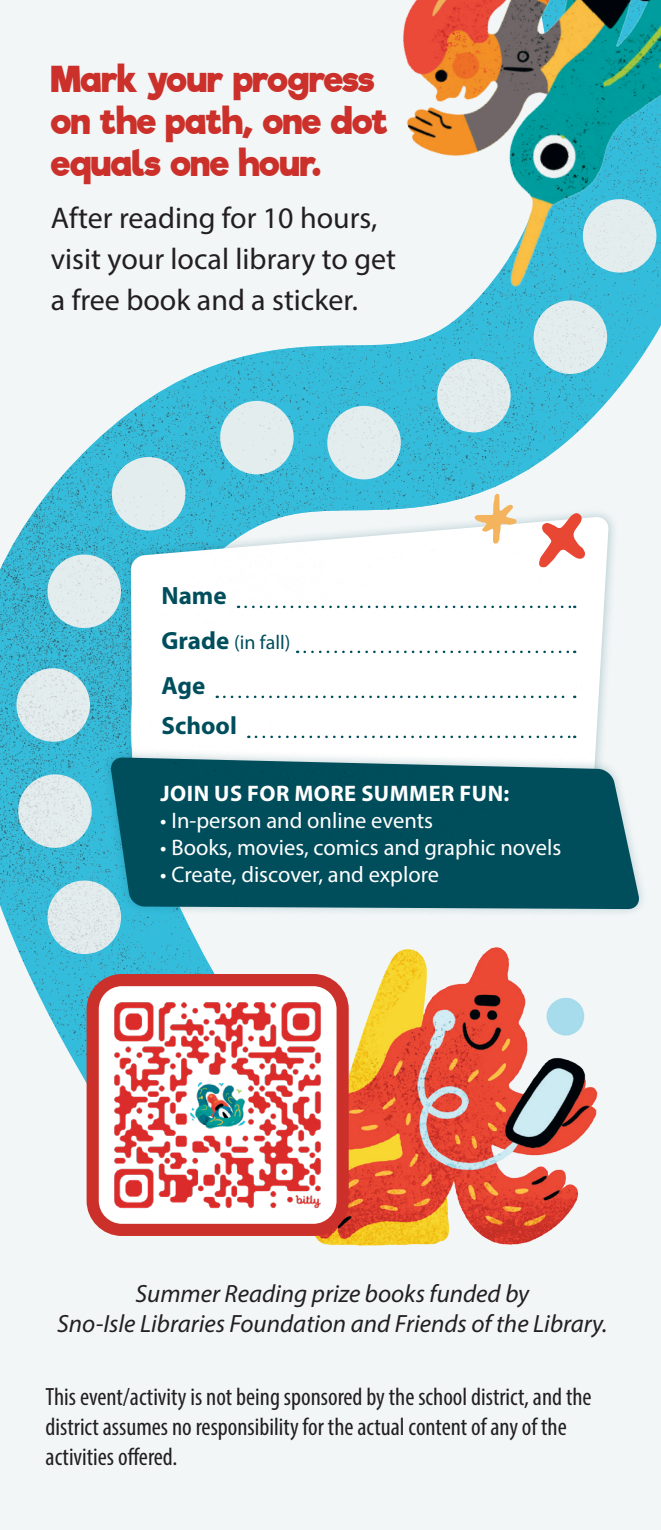
<style>
.page{position:relative;width:661px;height:1530px;background:#f2f6f7}
.page>*{position:absolute;margin:0;border:0;box-sizing:border-box;transform-origin:0 0}
.t1{font:700 35px/42px "Riffic Free";color:#cb312a}
.t2{font:30px/41px "Myriad Pro";color:#231f20}
.t3{font:condensed 25px/30px "Myriad Pro";color:#231f20}
.t4{font:italic 25px/30px "Myriad Pro";color:#231f20;text-align:center}
.t5{font:700 25px/40px "Myriad Pro";color:#004e5c}
.t6{font:22.5px "Myriad Pro";color:#fff}
.t7{font:700 22.5px "Myriad Pro";letter-spacing:.02em;color:#fff}
.t8{font:20px "Myriad Pro";color:#004e5c}
.s1{font-weight:700;font-size:25px}
</style>
<div class="page">
<img style="left:0;top:323px;width:661px;height:733px">
<img style="left:258px;top:954px;width:361px;height:292px">
<img style="left:403px;top:0;width:258px;height:323px">
<img style="left:93px;top:980px;width:249px;height:250px">
<div style="left:87px;top:974px;width:262px;height:262px;border:12px solid #cb312a;border-radius:29px"></div>
<img style="left:16px;top:199px;width:640px;height:755px">
<p class="t1" style="left:51px;top:58px;width:338px">Mark your progress on the path, one dot equals one hour.</p>
<p class="t2" style="left:51px;top:197px;width:347px">After reading for 10 hours, visit your local library to get a free book and a sticker.</p>
<p class="t5" style="left:161px;top:575px;width:67px">Name</p>
<p class="t8" style="left:161px;top:630px;width:130px"><span class="s1">Grade</span> (in fall)</p>
<p class="t5" style="left:161px;top:665px;width:77px">Age<br>School</p>
<p class="t7" style="left:160px;top:779px;width:350px">JOIN US FOR MORE SUMMER FUN:</p>
<p class="t6" style="left:160px;top:807px;width:274px">• In-person and online events</p>
<p class="t6" style="left:160px;top:834px;width:402px">• Books, movies, comics and graphic novels</p>
<p class="t6" style="left:160px;top:861px;width:280px">• Create, discover, and explore</p>
<p class="t4" style="left:57px;top:1278px;width:551px">Summer Reading prize books funded by<br>Sno-Isle Libraries Foundation and Friends of the Library.</p>
<p class="t3" style="left:46px;top:1382px;width:547px">This event/activity is not being sponsored by the school district, and the district assumes no responsibility for the actual content of any of the activities offered.</p>
</div>
